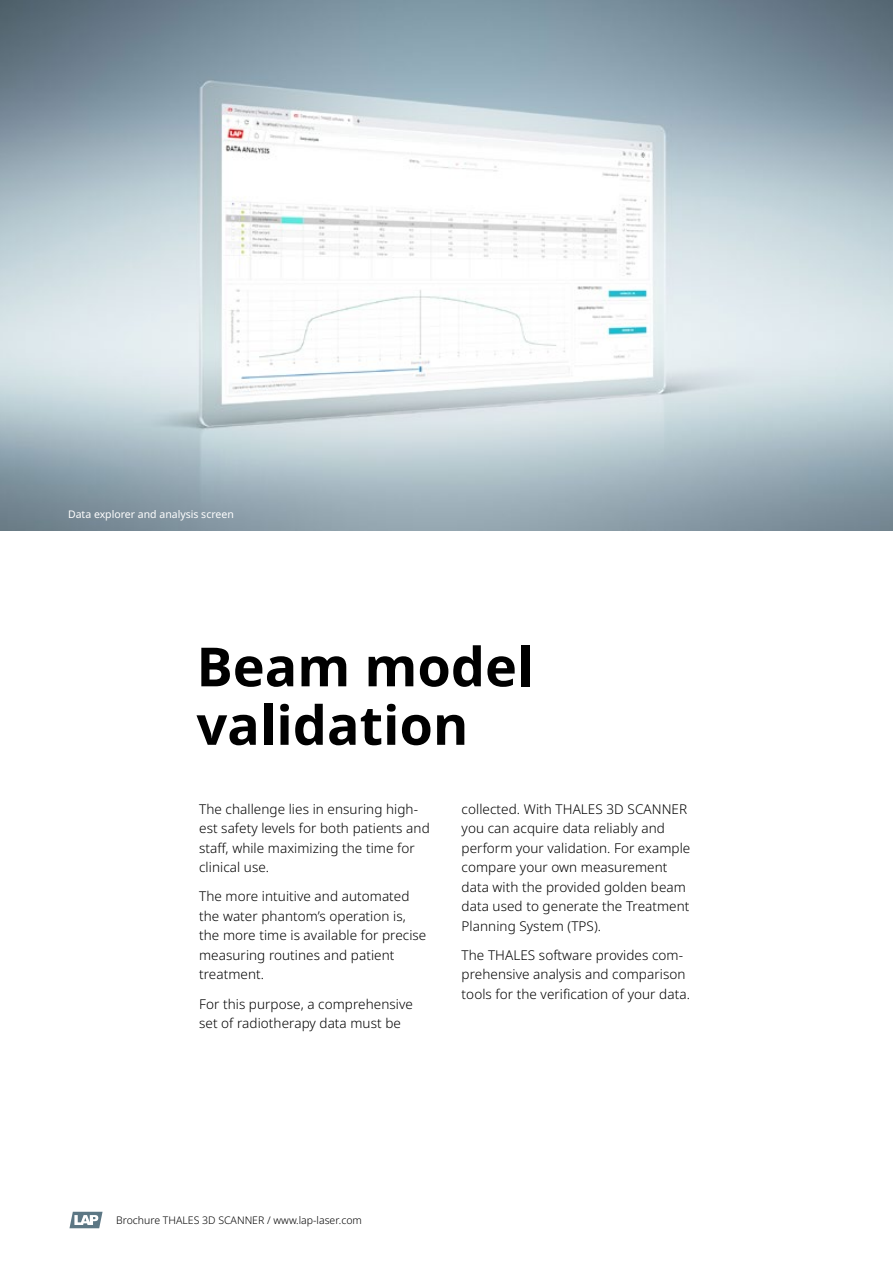
<style>
.page{position:relative;width:893px;height:1263px;background:#fff}
.page>*{position:absolute;margin:0;border:0;box-sizing:border-box;transform-origin:0 0}
.t1{font:700 54px/58.5px "Noto Sans";color:#000}
.t2{font:300 13.5px/19.5px "Noto Sans";letter-spacing:.005em;color:#000}
.t3{font:300 10.5px "Noto Sans";color:#000}
.t4{font:10.5px "Noto Sans";color:#fff}
</style>
<div class="page">
<img style="left:0;top:0;width:893px;height:531px">
<svg style="left:69px;top:1212px;width:34px;height:16px"></svg>
<p class="t4" style="left:68px;top:507px;width:167px">Data explorer and analysis screen</p>
<h1 class="t1" style="left:196px;top:639px;width:338px">Beam model validation</h1>
<p class="t2" style="left:199px;top:799px;width:232px">The challenge lies in ensuring high&shy;est safety levels for both patients and staff, while maximizing the time for clinical use.</p>
<p class="t2" style="left:199px;top:887px;width:229px">The more intuitive and automated the water phantom’s operation is, the more time is available for precise measuring routines and patient treatment.</p>
<p class="t2" style="left:199px;top:994px;width:215px">For this purpose, a comprehensive set of radiotherapy data must be</p>
<p class="t2" style="left:462px;top:799px;width:230px">collected. With THALES 3D SCANNER you can acquire data reliably and perform your validation. For example compare your own measurement data with the provided golden beam data used to generate the Treatment<br>Planning System (TPS).</p>
<p class="t2" style="left:462px;top:945px;width:230px">The THALES software provides com&shy;prehensive analysis and comparison tools for the verification of your data.</p>
<p class="t3" style="left:116px;top:1212px;width:247px">Brochure THALES 3D SCANNER / www.lap-laser.com</p>
</div>
